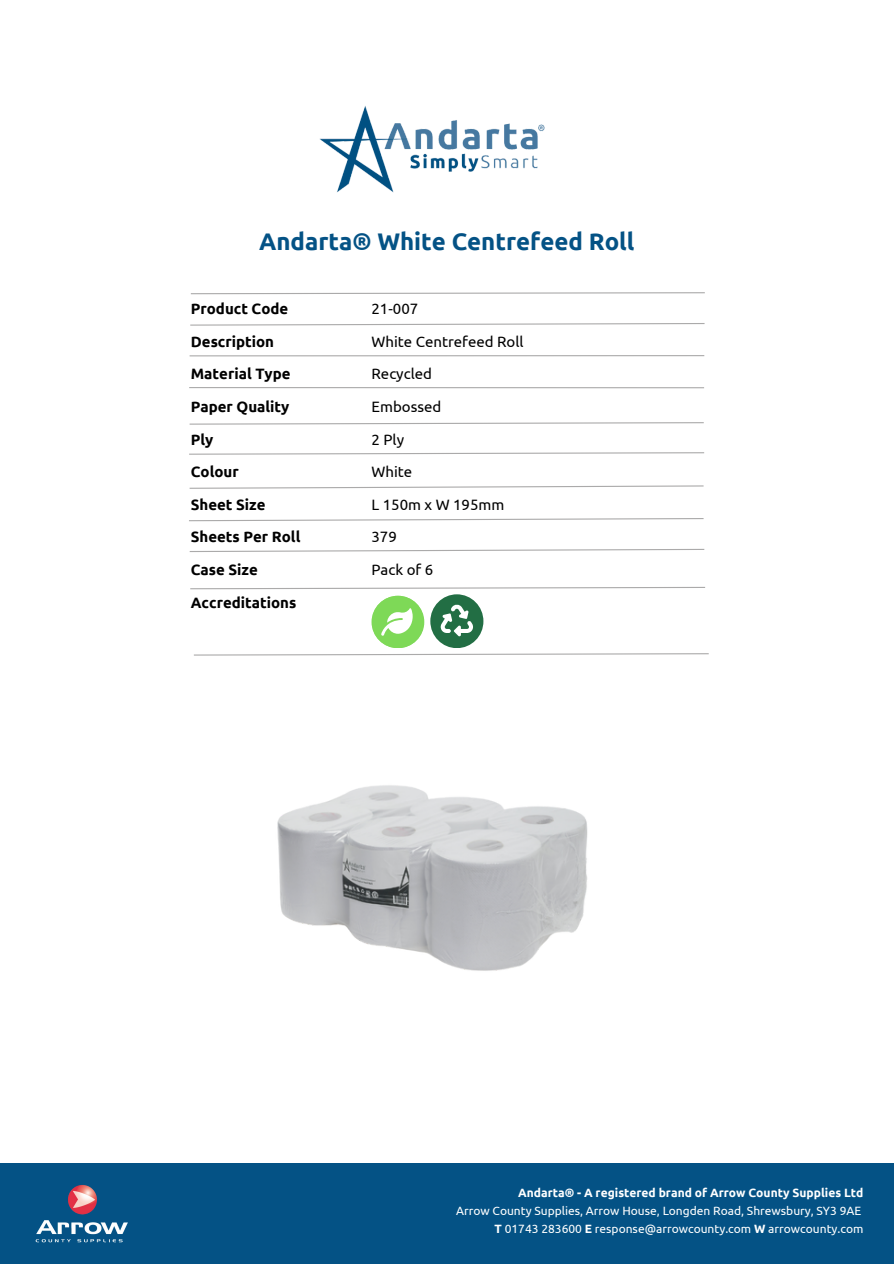
<style>
.page{position:relative;width:894px;height:1264px;background:#fff}
.page>*{position:absolute;margin:0;border:0;box-sizing:border-box;transform-origin:0 0}
.t1{font:700 24px "Ubuntu";color:#045285}
.t2{font:700 15px/32.7px "Ubuntu";color:#000}
.t3{font:15px/32.7px "Ubuntu";color:#000}
.t4{font:12px "Ubuntu";color:#fff}
.t5{font:700 12px "Ubuntu";color:#fff}
.s1{font-weight:700}
</style>
<div class="page">
<img style="left:320px;top:106px;width:225px;height:87px">
<svg style="left:189px;top:485px;width:515px;height:4px"></svg>
<svg style="left:189px;top:452px;width:516px;height:3px"></svg>
<svg style="left:189px;top:422px;width:515px;height:3px"></svg>
<hr style="left:189px;top:387px;width:515px;height:1px;background:#abaaaa">
<hr style="left:189px;top:355px;width:515px;height:1px;background:#abaaaa">
<svg style="left:190px;top:323px;width:515px;height:3px"></svg>
<svg style="left:189px;top:518px;width:515px;height:4px"></svg>
<svg style="left:190px;top:292px;width:515px;height:3px"></svg>
<svg style="left:190px;top:586px;width:516px;height:4px"></svg>
<div style="left:0;top:1163px;width:893px;height:100px;background:#045285"></div>
<img style="left:35px;top:1184px;width:93px;height:59px">
<svg style="left:189px;top:548px;width:516px;height:4px"></svg>
<div style="left:371px;top:596px;width:53px;height:52px;background:#7ed957;border-radius:50%"></div>
<svg style="left:381px;top:608px;width:32px;height:27px"></svg>
<div style="left:430px;top:594px;width:53px;height:54px;background:#226e44;border-radius:50%"></div>
<svg style="left:440px;top:604px;width:33px;height:33px"></svg>
<img style="left:277px;top:785px;width:311px;height:186px">
<svg style="left:194px;top:653px;width:515px;height:3px"></svg>
<p class="t1" style="left:259px;top:227px;width:376px">Andarta® White Centrefeed Roll</p>
<h3 class="t2" style="left:191px;top:292px;width:111px">Product Code<br>Description<br>Material Type<br>Paper Quality<br>Ply<br>Colour<br>Sheet Size<br>Sheets Per Roll<br>Case Size<br>Accreditations</h3>
<h2 class="t3" style="left:371px;top:292px;width:153px">21-007<br>White Centrefeed Roll<br>Recycled<br>Embossed<br>2 Ply<br>White<br>L 150m x W 195mm<br>379<br>Pack of 6</h2>
<p class="t5" style="left:518px;top:1185px;width:347px">Andarta® - A registered brand of Arrow County Supplies Ltd</p>
<p class="t4" style="left:456px;top:1203px;width:406px">Arrow County Supplies, Arrow House, Longden Road, Shrewsbury, SY3 9AE</p>
<p class="t4" style="left:494px;top:1221px;width:370px"><span class="s1">T</span> 01743 283600 <span class="s1">E</span> response@arrowcounty.com <span class="s1">W</span> arrowcounty.com</p>
</div>
